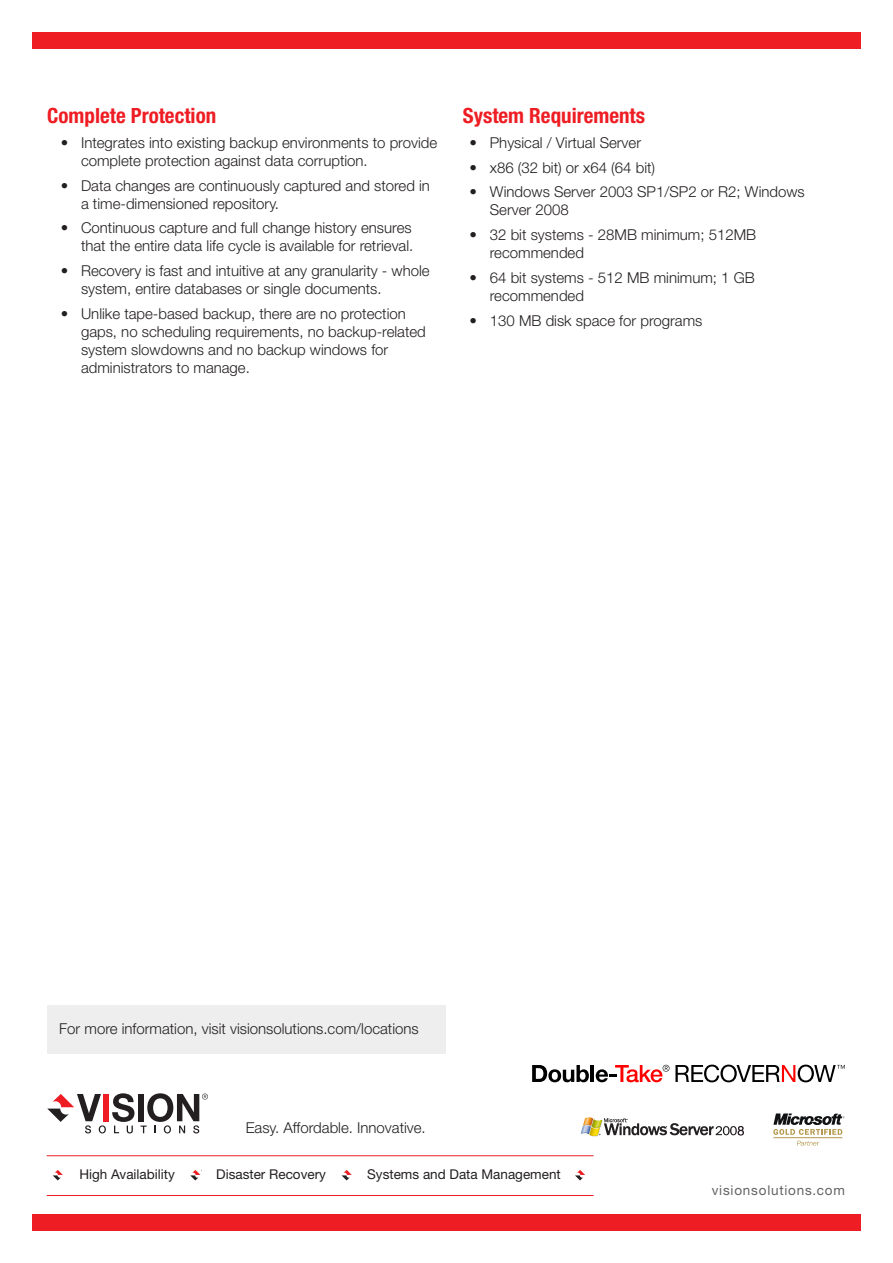
<style>
.page{position:relative;width:893px;height:1263px;background:#fff}
.page>*{position:absolute;margin:0;border:0;box-sizing:border-box;transform-origin:0 0}
.paragraph_headings{font:700 condensed 21px "Helvetica Neue LT Std";color:#ee1d23}
.paragraph_headings-2{font:300 15px/18px "Helvetica Neue LT Std";color:#231f20}
.t1{font:13.5px "Helvetica Neue LT Std";color:#231f20}
.t2{font:13.5px "Helvetica Neue LT Std";letter-spacing:.06em;color:#636366}
</style>
<div class="page">
<div style="left:32px;top:1214px;width:829px;height:17px;background:#ee1d23"></div>
<div style="left:32px;top:32px;width:829px;height:17px;background:#ee1d23"></div>
<hr style="left:47px;top:1155px;width:546px;height:1px;background:#ee1d23">
<hr style="left:47px;top:1195px;width:546px;height:1px;background:#ee1d23">
<svg style="left:53px;top:1170px;width:10px;height:10px"></svg>
<svg style="left:190px;top:1170px;width:10px;height:10px"></svg>
<svg style="left:342px;top:1170px;width:10px;height:10px"></svg>
<svg style="left:575px;top:1170px;width:10px;height:10px"></svg>
<div style="left:103px;top:1094px;width:6px;height:27px;background:#ee1d23"></div>
<div style="left:138px;top:1094px;width:6px;height:27px;background:#231f20"></div>
<svg style="left:112px;top:1093px;width:22px;height:40px"></svg>
<svg style="left:141px;top:1093px;width:67px;height:40px"></svg>
<svg style="left:47px;top:1094px;width:59px;height:39px"></svg>
<div style="left:47px;top:1005px;width:399px;height:48px;background:#eeeeef"></div>
<img style="left:580px;top:1117px;width:164px;height:20px">
<svg style="left:797px;top:1141px;width:22px;height:5px"></svg>
<hr style="left:773px;top:1137px;width:69px;height:1px;background:#b3984d">
<svg style="left:773px;top:1113px;width:71px;height:22px"></svg>
<svg style="left:532px;top:1065px;width:57px;height:17px"></svg>
<hr style="left:591px;top:1065px;width:3px;height:17px;background:#000">
<svg style="left:596px;top:1065px;width:73px;height:17px"></svg>
<svg style="left:675px;top:1064px;width:170px;height:18px"></svg>
<p class="paragraph_headings" style="left:47px;top:103px;width:170px">Complete Protection</p>
<p class="paragraph_headings-2" style="left:81px;top:133px;width:358px;text-indent:-20px">• Integrates into existing backup environments to provide complete protection against data corruption.</p>
<p class="paragraph_headings-2" style="left:81px;top:176px;width:351px;text-indent:-20px">• Data changes are continuously captured and stored in a time-dimensioned repository.</p>
<p class="paragraph_headings-2" style="left:61px;top:219px;width:354px;text-align:right">• Continuous capture and full change history ensures that the entire data life cycle is available for retrieval.</p>
<p class="paragraph_headings-2" style="left:81px;top:261px;width:350px;text-indent:-20px">• Recovery is fast and intuitive at any granularity - whole system, entire databases or single documents.</p>
<p class="paragraph_headings-2" style="left:81px;top:304px;width:346px;text-indent:-20px">• Unlike tape-based backup, there are no protection gaps, no scheduling requirements, no backup-related system slowdowns and no backup windows for administrators to manage.</p>
<p class="paragraph_headings" style="left:463px;top:103px;width:184px">System Requirements</p>
<p class="paragraph_headings-2" style="left:470px;top:133px;width:173px">• Physical / Virtual Server</p>
<p class="paragraph_headings-2" style="left:470px;top:158px;width:187px">• x86 (32 bit) or x64 (64 bit)</p>
<p class="paragraph_headings-2" style="left:490px;top:183px;width:316px;text-indent:-20px">• Windows Server 2003 SP1/SP2 or R2; Windows<br>Server 2008</p>
<p class="paragraph_headings-2" style="left:490px;top:225px;width:268px;text-indent:-20px">• 32 bit systems - 28MB minimum; 512MB recommended</p>
<p class="paragraph_headings-2" style="left:490px;top:268px;width:267px;text-indent:-20px">• 64 bit systems - 512 MB minimum; 1 GB recommended</p>
<p class="paragraph_headings-2" style="left:470px;top:311px;width:234px">• 130 MB disk space for programs</p>
<p class="paragraph_headings-2" style="left:59px;top:1019px;width:361px">For more information, visit visionsolutions.com/locations</p>
<p class="paragraph_headings-2" style="left:246px;top:1119px;width:182px">Easy. Affordable. Innovative.</p>
<p class="t1" style="left:79px;top:1166px;width:97px">High Availability</p>
<p class="t1" style="left:216px;top:1166px;width:111px">Disaster Recovery</p>
<p class="t1" style="left:367px;top:1166px;width:195px">Systems and Data Management</p>
<p class="t2" style="left:712px;top:1182px;width:135px">visionsolutions.com</p>
</div>
